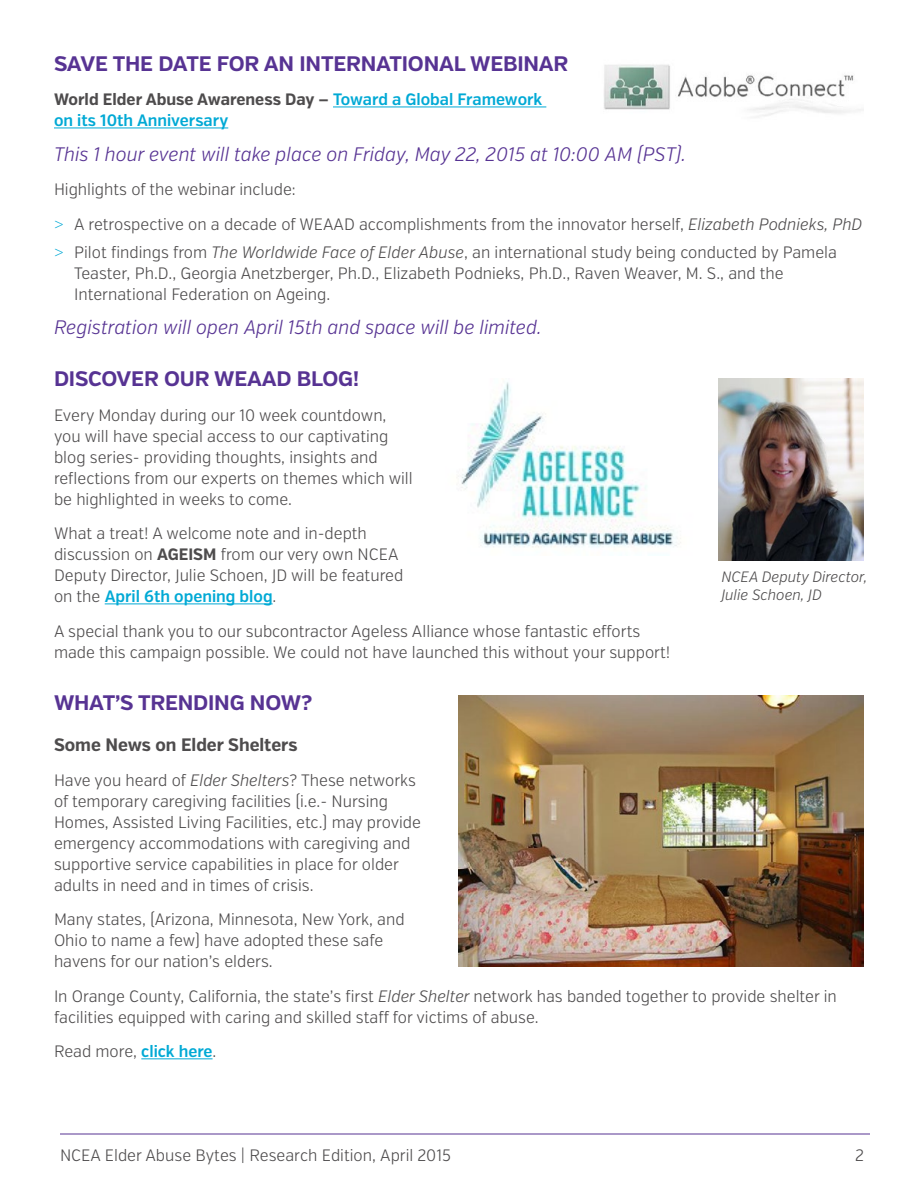
<style>
.page{position:relative;width:918px;height:1188px;background:#fff}
.page>*{position:absolute;margin:0;border:0;box-sizing:border-box;transform-origin:0 0}
.t1{font:700 21px "Verb";letter-spacing:-.01em;color:#573393}
.t2{font:italic 300 19.5px "Verb Cond";color:#573393}
.t3{font:700 18px "Verb Cond";color:#4e4c4d}
.t4{font:300 16.5px/21px "Verb Cond";color:#4e4c4d}
.t5{font:600 16.5px/21px "Verb Cond";color:#00a9d5}
.photo_caption{font:italic 300 15px/18px "Verb Cond";color:#4e4c4d}
.s1{font-weight:700;color:#4e4c4d}
.s2{font-weight:200;color:#00a9d5}
.s3{font-style:italic}
.s4{font-weight:700}
.s5{font-weight:600;color:#00a9d5}
</style>
<div class="page">
<hr style="left:60px;top:1134px;width:810px;height:1px;background:#573393">
<hr style="left:333px;top:107px;width:213px;height:1px;background:#00a9d5">
<hr style="left:54px;top:128px;width:174px;height:1px;background:#00a9d5">
<hr style="left:105px;top:603px;width:168px;height:1px;background:#00a9d5">
<hr style="left:141px;top:1058px;width:72px;height:1px;background:#00a9d5">
<img style="left:604px;top:64px;width:260px;height:53px">
<img style="left:456px;top:382px;width:225px;height:166px">
<img style="left:718px;top:379px;width:146px;height:182px">
<img style="left:458px;top:696px;width:406px;height:270px">
<h2 class="t1" style="left:54px;top:51px;width:516px">SAVE THE DATE FOR AN INTERNATIONAL WEBINAR</h2>
<p class="t5" style="left:54px;top:89px;width:490px"><span class="s1">World Elder Abuse Awareness Day —</span> Toward a Global Framework on its 10th Anniversary</p>
<p class="t2" style="left:54px;top:142px;width:634px">This 1 hour event will take place on Friday, May 22, 2015 at 10:00 AM (PST).</p>
<p class="t4" style="left:54px;top:173px;width:810px;line-height:34.5px">Highlights of the webinar include:<br><span class="s2">&gt;</span> A retrospective on a decade of WEAAD accomplishments from the innovator herself, <span class="s3">Elizabeth Podnieks, PhD</span></p>
<p class="t4" style="left:74px;top:242px;width:764px;text-indent:-20px"><span class="s2">&gt;</span> Pilot findings from <span class="s3">The Worldwide Face of Elder Abuse</span>, an international study being conducted by Pamela<br>Teaster, Ph.D., Georgia Anetzberger, Ph.D., Elizabeth Podnieks, Ph.D., Raven Weaver, M. S., and the<br>International Federation on Ageing.</p>
<p class="t2" style="left:54px;top:316px;width:489px">Registration will open April 15th and space will be limited.</p>
<h2 class="t1" style="left:54px;top:366px;width:307px">DISCOVER OUR WEAAD BLOG!</h2>
<p class="t4" style="left:54px;top:405px;width:360px">Every Monday during our 10 week countdown, you will have special access to our captivating blog series- providing thoughts, insights and reflections from our experts on themes which will be highlighted in weeks to come.</p>
<p class="t4" style="left:54px;top:523px;width:351px">What a treat! A welcome note and in-depth discussion on <span class="s4">AGEISM</span> from our very own NCEA Deputy Director, Julie Schoen, JD will be featured on the <span class="s5">April 6th opening blog</span>.</p>
<p class="t4" style="left:54px;top:621px;width:618px">A special thank you to our subcontractor Ageless Alliance whose fantastic efforts made this campaign possible. We could not have launched this without your support!</p>
<p class="photo_caption" style="left:721px;top:568px;width:147px">NCEA Deputy Director,<br>Julie Schoen, JD</p>
<h2 class="t1" style="left:54px;top:690px;width:260px">WHAT’S TRENDING NOW?</h2>
<p class="t3" style="left:54px;top:734px;width:245px">Some News on Elder Shelters</p>
<p class="t4" style="left:54px;top:770px;width:369px">Have you heard of <span class="s3">Elder Shelters</span>? These networks of temporary caregiving facilities (i.e.- Nursing Homes, Assisted Living Facilities, etc.) may provide emergency accommodations with caregiving and supportive service capabilities in place for older adults in need and in times of crisis.</p>
<p class="t4" style="left:54px;top:909px;width:352px">Many states, (Arizona, Minnesota, New York, and<br>Ohio to name a few) have adopted these safe havens for our nation’s elders.</p>
<p class="t4" style="left:54px;top:986px;width:784px">In Orange County, California, the state’s first <span class="s3">Elder Shelter</span> network has banded together to provide shelter in facilities equipped with caring and skilled staff for victims of abuse.</p>
<p class="t4" style="left:54px;top:1041px;width:164px">Read more, <span class="s5">click here</span>.</p>
<p class="t4" style="left:60px;top:1145px;width:393px">NCEA Elder Abuse Bytes | Research Edition, April 2015</p>
<p class="t4" style="left:855px;top:1145px;width:10px">2</p>
</div>
